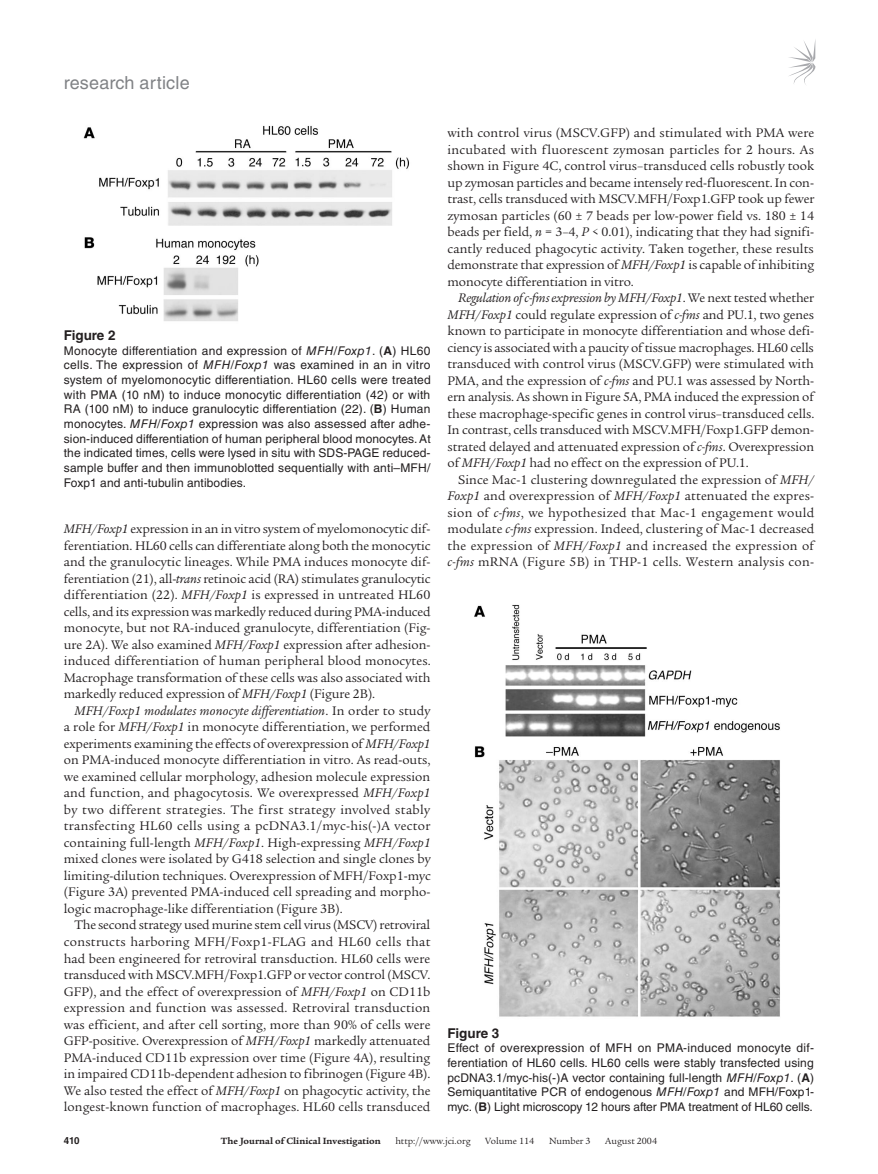
<style>
.page{position:relative;width:878px;height:1174px;background:#fff}
.page>*{position:absolute;margin:0;border:0;box-sizing:border-box;transform-origin:0 0}
.t1{font:18px "Helvetica LT Std";letter-spacing:.01em;color:#808285}
.t2{font:13.5px/16.5px "Legacy Serif Std";letter-spacing:-.005em;color:#231f20;text-align:justify}
.t3{font:700 13.5px "Helvetica LT Std";color:#231f20}
.t4{font:12px/14.7px "Helvetica LT Std";letter-spacing:-.005em;color:#231f20;text-align:justify}
.t5{font:9.75px "Legacy Serif Std";color:#231f20}
.t6{font:700 9.75px "Legacy Serif Std";color:#231f20}
.t7{font:700 9.75px "Helvetica LT Std";color:#231f20}
.s1{font-style:italic}
.s2{font-weight:700}
</style>
<div class="page">
<svg style="left:789px;top:41px;width:26px;height:44px"></svg>
<img style="left:83px;top:125px;width:326px;height:196px">
<img style="left:474px;top:604px;width:306px;height:413px">
<h1 class="t1" style="left:64px;top:72px;width:127px">research article</h1>
<p class="t3" style="left:64px;top:327px;width:53px">Figure 2</p>
<p class="t4" style="left:64px;top:343px;width:368px">Monocyte differentiation and expression of <span class="s1">MFH/Foxp1</span>. (<span class="s2">A</span>) HL60 cells. The expression of <span class="s1">MFH/Foxp1</span> was examined in an in vitro system of myelomonocytic differentiation. HL60 cells were treated with PMA (10 nM) to induce monocytic differentiation (42) or with RA (100 nM) to induce granulocytic differentiation (22). (<span class="s2">B</span>) Human monocytes. <span class="s1">MFH/Foxp1</span> expression was also assessed after adhe&shy;sion-induced differentiation of human peripheral blood monocytes. At the indicated times, cells were lysed in situ with SDS-PAGE reduced&shy;sample buffer and then immunoblotted sequentially with anti–MFH/ Foxp1 and anti-tubulin antibodies.</p>
<p class="t2" style="left:64px;top:521px;width:368px"><span class="s1">MFH/Foxp1</span> expression in an in vitro system of myelomonocytic dif&shy;ferentiation. HL60 cells can differentiate along both the monocytic and the granulocytic lineages. While PMA induces monocyte dif&shy;ferentiation (21), all-<span class="s1">trans</span> retinoic acid (RA) stimulates granulocytic differentiation (22). <span class="s1">MFH/Foxp1</span> is expressed in untreated HL60 cells, and its expression was markedly reduced during PMA-induced monocyte, but not RA-induced granulocyte, differentiation (Fig&shy;ure 2A). We also examined <span class="s1">MFH/Foxp1</span> expression after adhesion&shy;induced differentiation of human peripheral blood monocytes.<br>Macrophage transformation of these cells was also associated with markedly reduced expression of <span class="s1">MFH/Foxp1</span> (Figure 2B).</p>
<p class="t2" style="left:64px;top:702px;width:368px;text-indent:11px"><span class="s1">MFH/Foxp1 modulates monocyte differentiation</span>. In order to study a role for <span class="s1">MFH/Foxp1</span> in monocyte differentiation, we performed experiments examining the effects of overexpression of <span class="s1">MFH/Foxp1 </span>on PMA-induced monocyte differentiation in vitro. As read-outs, we examined cellular morphology, adhesion molecule expression and function, and phagocytosis. We overexpressed <span class="s1">MFH/Foxp1 </span>by two different strategies. The first strategy involved stably transfecting HL60 cells using a pcDNA3.1/myc-his(-)A vector containing full-length <span class="s1">MFH/Foxp1</span>. High-expressing <span class="s1">MFH/Foxp1 </span>mixed clones were isolated by G418 selection and single clones by limiting-dilution techniques. Overexpression of MFH/Foxp1-myc (Figure 3A) prevented PMA-induced cell spreading and morpho&shy;logic macrophage-like differentiation (Figure 3B).</p>
<p class="t2" style="left:64px;top:917px;width:368px;text-indent:11px">The second strategy used murine stem cell virus (MSCV) retroviral constructs harboring MFH/Foxp1-FLAG and HL60 cells that had been engineered for retroviral transduction. HL60 cells were transduced with MSCV.MFH/Foxp1.GFP or vector control (MSCV.<br>GFP), and the effect of overexpression of <span class="s1">MFH/Foxp1</span> on CD11b expression and function was assessed. Retroviral transduction was efficient, and after cell sorting, more than 90% of cells were GFP-positive. Overexpression of <span class="s1">MFH/Foxp1</span> markedly attenuated PMA-induced CD11b expression over time (Figure 4A), resulting in impaired CD11b-dependent adhesion to fibrinogen (Figure 4B).<br>We also tested the effect of <span class="s1">MFH/Foxp1</span> on phagocytic activity, the longest-known function of macrophages. HL60 cells transduced</p>
<p class="t2" style="left:447px;top:125px;width:368px">with control virus (MSCV.GFP) and stimulated with PMA were incubated with fluorescent zymosan particles for 2 hours. As shown in Figure 4C, control virus–transduced cells robustly took up zymosan particles and became intensely red-fluorescent. In con&shy;trast, cells transduced with MSCV.MFH/Foxp1.GFP took up fewer zymosan particles (60 ± 7 beads per low-power field vs. 180 ± 14 beads per field, <span class="s1">n</span> = 3–4, <span class="s1">P</span> &lt; 0.01), indicating that they had signifi&shy;cantly reduced phagocytic activity. Taken together, these results demonstrate that expression of <span class="s1">MFH/Foxp1</span> is capable of inhibiting monocyte differentiation in vitro.</p>
<p class="t2" style="left:447px;top:290px;width:368px;text-indent:11px"><span class="s1">Regulation of c-fms expression by MFH/Foxp1</span>. We next tested whether <span class="s1">MFH/Foxp1</span> could regulate expression of <span class="s1">c-fms</span> and PU.1, two genes known to participate in monocyte differentiation and whose defi&shy;ciency is associated with a paucity of tissue macrophages. HL60 cells transduced with control virus (MSCV.GFP) were stimulated with PMA, and the expression of <span class="s1">c-fms</span> and PU.1 was assessed by North&shy;ern analysis. As shown in Figure 5A, PMA induced the expression of these macrophage-specific genes in control virus–transduced cells.<br>In contrast, cells transduced with MSCV.MFH/Foxp1.GFP demon&shy;strated delayed and attenuated expression of <span class="s1">c-fms</span>. Overexpression of <span class="s1">MFH/Foxp1</span> had no effect on the expression of PU.1.</p>
<p class="t2" style="left:447px;top:471px;width:368px;text-indent:11px">Since Mac-1 clustering downregulated the expression of <span class="s1">MFH/ Foxp1</span> and overexpression of <span class="s1">MFH/Foxp1</span> attenuated the expres&shy;sion of <span class="s1">c-fms</span>, we hypothesized that Mac-1 engagement would modulate <span class="s1">c-fms</span> expression. Indeed, clustering of Mac-1 decreased the expression of <span class="s1">MFH/Foxp1</span> and increased the expression of <span class="s1">c-fms</span> mRNA (Figure 5B) in THP-1 cells. Western analysis con-</p>
<p class="t3" style="left:447px;top:1024px;width:53px">Figure 3</p>
<p class="t4" style="left:447px;top:1040px;width:368px">Effect of overexpression of MFH on PMA-induced monocyte dif&shy;ferentiation of HL60 cells. HL60 cells were stably transfected using pcDNA3.1/myc-his(-)A vector containing full-length <span class="s1">MFH/Foxp1</span>. (<span class="s2">A</span>)<br>Semiquantitative PCR of endogenous <span class="s1">MFH/Foxp1</span> and MFH/Foxp1- myc. (<span class="s2">B</span>) Light microscopy 12 hours after PMA treatment of HL60 cells.</p>
<p class="t7" style="left:64px;top:1134px;width:17px">410</p>
<p class="t6" style="left:221px;top:1135px;width:161px">The Journal of Clinical Investigation</p>
<p class="t5" style="left:395px;top:1135px;width:77px">http://www.jci.org</p>
<p class="t5" style="left:485px;top:1135px;width:50px">Volume 114</p>
<p class="t5" style="left:549px;top:1135px;width:43px">Number 3</p>
<p class="t5" style="left:605px;top:1135px;width:53px">August 2004</p>
</div>
